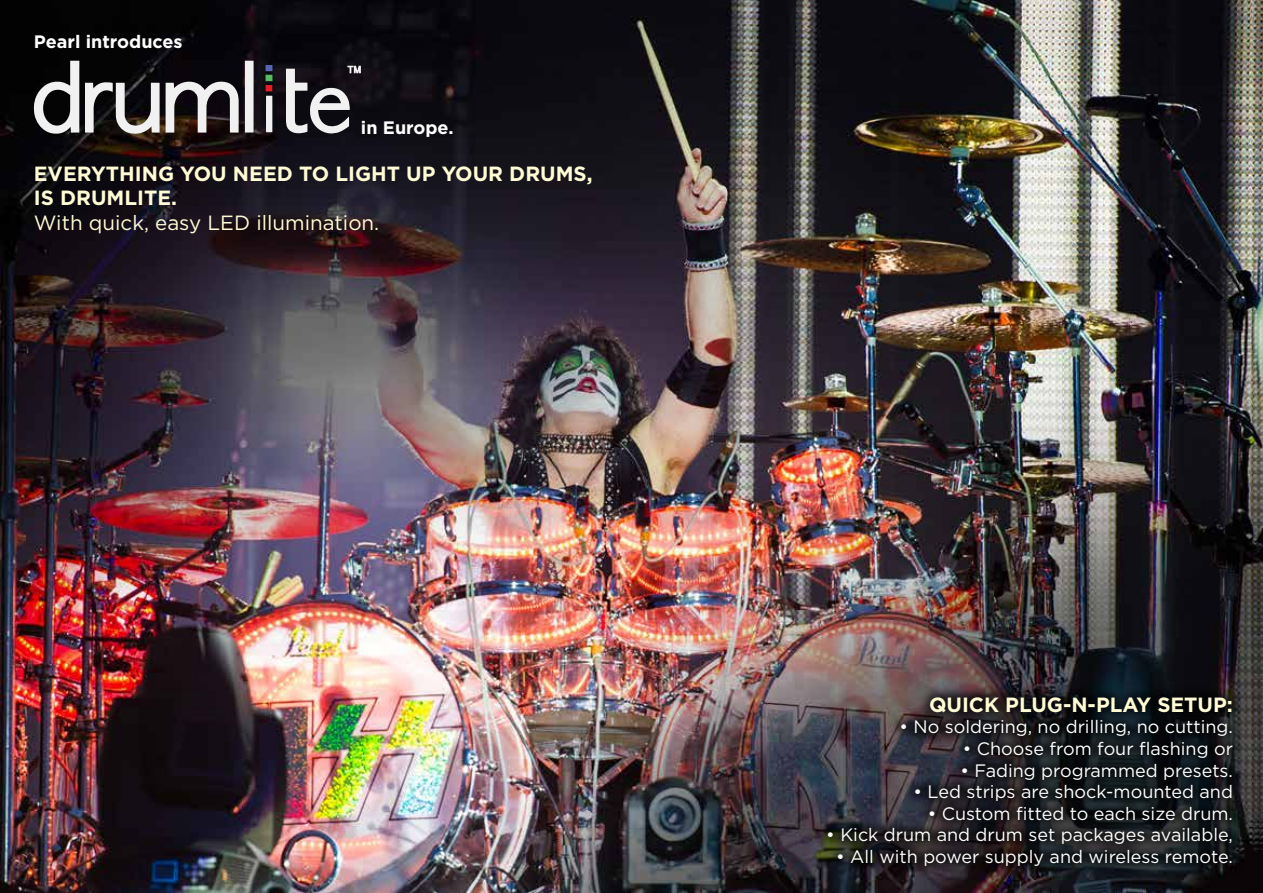
<style>
.page{position:relative;width:1263px;height:893px;background:#fff}
.page>*{position:absolute;margin:0;border:0;box-sizing:border-box;transform-origin:0 0}
.t1{font:700 20.55px/24.6px "Gotham";color:#fffcd5}
.t2{font:20.55px "Gotham";color:#fffcd5}
.t3{font:18px "Gotham";color:#fff}
.t4{font:700 18px "Gotham";color:#fff}
</style>
<div class="page">
<img style="left:0;top:0;width:1263px;height:893px">
<div style="left:245px;top:61px;width:9px;height:72px;background:#f1f1f1"></div>
<svg style="left:166px;top:80px;width:73px;height:53px"></svg>
<svg style="left:85px;top:82px;width:75px;height:52px"></svg>
<svg style="left:34px;top:61px;width:45px;height:73px"></svg>
<svg style="left:286px;top:66px;width:75px;height:68px"></svg>
<svg style="left:265px;top:65px;width:7px;height:67px"></svg>
<div style="left:815px;top:684px;width:430px;height:194px;background:#000;opacity:.75"></div>
<p class="t4" style="left:34px;top:32px;width:150px">Pearl introduces</p>
<p class="t4" style="left:361px;top:117px;width:94px">in Europe.</p>
<p class="t1" style="left:34px;top:161px;width:560px">EVERYTHING YOU NEED TO LIGHT UP YOUR DRUMS,<br>IS DRUMLITE.</p>
<p class="t2" style="left:34px;top:211px;width:347px">With quick, easy LED illumination.</p>
<p class="t1" style="left:929px;top:692px;width:305px">QUICK PLUG-N-PLAY SETUP:</p>
<p class="t3" style="left:899px;top:717px;width:335px">• No soldering, no drilling, no cutting.</p>
<p class="t3" style="left:963px;top:739px;width:272px">• Choose from four flashing or</p>
<p class="t3" style="left:960px;top:760px;width:274px">• Fading programmed presets.</p>
<p class="t3" style="left:914px;top:782px;width:321px">• Led strips are shock-mounted and</p>
<p class="t3" style="left:928px;top:803px;width:307px">• Custom fitted to each size drum.</p>
<p class="t3" style="left:826px;top:825px;width:408px">• Kick drum and drum set packages available,</p>
<p class="t3" style="left:836px;top:847px;width:398px">• All with power supply and wireless remote.</p>
</div>
